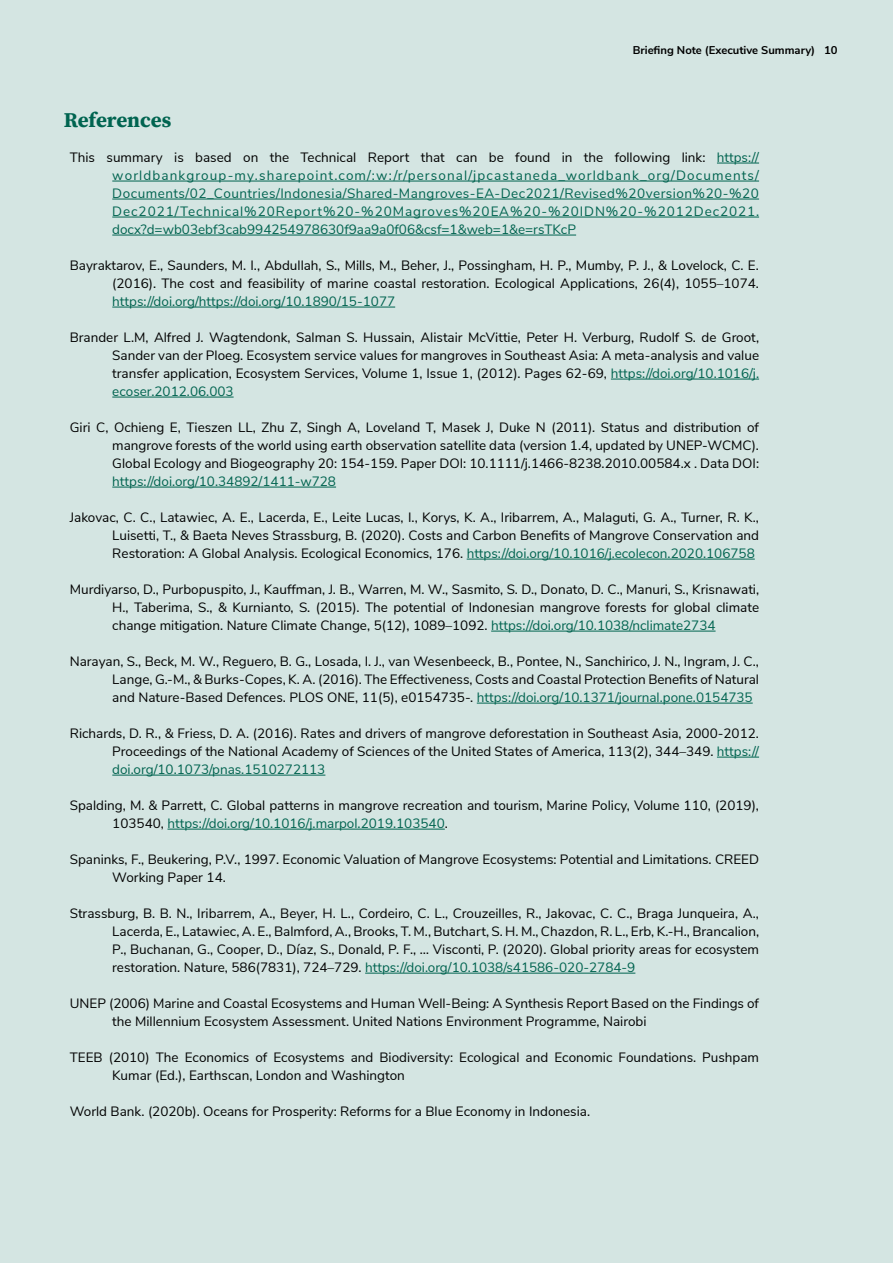
<style>
.page{position:relative;width:893px;height:1263px;background:#d4e5e2}
.page>*{position:absolute;margin:0;border:0;box-sizing:border-box;transform-origin:0 0}
.t1{font:700 21px "Source Serif Pro";letter-spacing:-.005em;color:#006450}
.t2{font:13.5px/18px "Nunito Sans";color:#000;text-align:justify}
.t3{font:13.5px/18px "Nunito Sans";color:#00634f;text-align:justify}
.t4{font:700 11.25px "Nunito Sans";color:#000}
.s1{color:#000}
.s2{color:#00634f}
</style>
<div class="page">
<hr style="left:717px;top:163px;width:42px;height:1px;background:#006450">
<hr style="left:112px;top:181px;width:647px;height:1px;background:#006450">
<hr style="left:112px;top:199px;width:647px;height:1px;background:#006450">
<hr style="left:112px;top:217px;width:647px;height:1px;background:#006450">
<hr style="left:112px;top:235px;width:464px;height:1px;background:#006450">
<hr style="left:112px;top:307px;width:283px;height:1px;background:#006450">
<hr style="left:611px;top:379px;width:148px;height:1px;background:#006450">
<hr style="left:112px;top:397px;width:122px;height:1px;background:#006450">
<hr style="left:112px;top:487px;width:224px;height:1px;background:#006450">
<hr style="left:467px;top:559px;width:288px;height:1px;background:#006450">
<hr style="left:491px;top:631px;width:225px;height:1px;background:#006450">
<hr style="left:477px;top:703px;width:276px;height:1px;background:#006450">
<hr style="left:717px;top:757px;width:42px;height:1px;background:#006450">
<hr style="left:112px;top:775px;width:213px;height:1px;background:#006450">
<hr style="left:167px;top:829px;width:278px;height:1px;background:#006450">
<hr style="left:365px;top:973px;width:270px;height:1px;background:#006450">
<p class="t4" style="left:633px;top:42px;width:184px">Briefing Note (Executive Summary)</p>
<p class="t4" style="left:741px;top:42px;width:98px">Waves Report 10</p>
<h1 class="t1" style="left:64px;top:106px;width:109px">References</h1>
<p class="t3" style="left:112px;top:147px;width:648px;text-indent:-43px"><span class="s1">This summary is based on the Technical Report that can be found in the following link:</span> https:// worldbankgroup-my.sharepoint.com/:w:/r/personal/jpcastaneda_worldbank_org/Documents/ Documents/02_Countries/Indonesia/Shared-Mangroves-EA-Dec2021/Revised%20version%20-%20<br>Dec2021/Technical%20Report%20-%20Magroves%20EA%20-%20IDN%20-%2012Dec2021. docx?d=wb03ebf3cab994254978630f9aa9a0f06&amp;csf=1&amp;web=1&amp;e=rsTKcP</p>
<p class="t2" style="left:70px;top:255px;width:691px;text-align:right">Bayraktarov, E., Saunders, M. I., Abdullah, S., Mills, M., Beher, J., Possingham, H. P., Mumby, P. J., &amp; Lovelock, C. E. (2016). The cost and feasibility of marine coastal restoration. Ecological Applications, 26(4), 1055–1074.</p>
<p class="t3" style="left:112px;top:291px;width:284px">https://doi.org/https://doi.org/10.1890/15-1077</p>
<p class="t2" style="left:112px;top:327px;width:648px;text-indent:-43px">Brander L.M, Alfred J. Wagtendonk, Salman S. Hussain, Alistair McVittie, Peter H. Verburg, Rudolf S. de Groot, Sander van der Ploeg. Ecosystem service values for mangroves in Southeast Asia: A meta-analysis and value transfer application, Ecosystem Services, Volume 1, Issue 1, (2012). Pages 62-69, <span class="s2">https://doi.org/10.1016/j. ecoser.2012.06.003</span></p>
<p class="t2" style="left:112px;top:417px;width:648px;text-indent:-43px">Giri C, Ochieng E, Tieszen LL, Zhu Z, Singh A, Loveland T, Masek J, Duke N (2011). Status and distribution of mangrove forests of the world using earth observation satellite data (version 1.4, updated by UNEP-WCMC).<br>Global Ecology and Biogeography 20: 154-159. Paper DOI: 10.1111/j.1466-8238.2010.00584.x . Data DOI:</p>
<p class="t3" style="left:112px;top:471px;width:225px">https://doi.org/10.34892/1411-w728</p>
<p class="t2" style="left:112px;top:507px;width:648px;text-indent:-43px">Jakovac, C. C., Latawiec, A. E., Lacerda, E., Leite Lucas, I., Korys, K. A., Iribarrem, A., Malaguti, G. A., Turner, R. K., Luisetti, T., &amp; Baeta Neves Strassburg, B. (2020). Costs and Carbon Benefits of Mangrove Conservation and Restoration: A Global Analysis. Ecological Economics, 176. <span class="s2">https://doi.org/10.1016/j.ecolecon.2020.106758</span></p>
<p class="t2" style="left:112px;top:579px;width:648px;text-indent:-43px">Murdiyarso, D., Purbopuspito, J., Kauffman, J. B., Warren, M. W., Sasmito, S. D., Donato, D. C., Manuri, S., Krisnawati, H., Taberima, S., &amp; Kurnianto, S. (2015). The potential of Indonesian mangrove forests for global climate change mitigation. Nature Climate Change, 5(12), 1089–1092. <span class="s2">https://doi.org/10.1038/nclimate2734</span></p>
<p class="t2" style="left:112px;top:651px;width:648px;text-indent:-43px">Narayan, S., Beck, M. W., Reguero, B. G., Losada, I. J., van Wesenbeeck, B., Pontee, N., Sanchirico, J. N., Ingram, J. C., Lange, G.-M., &amp; Burks-Copes, K. A. (2016). The Effectiveness, Costs and Coastal Protection Benefits of Natural and Nature-Based Defences. PLOS ONE, 11(5), e0154735-. <span class="s2">https://doi.org/10.1371/journal.pone.0154735</span></p>
<p class="t2" style="left:112px;top:723px;width:648px;text-indent:-43px">Richards, D. R., &amp; Friess, D. A. (2016). Rates and drivers of mangrove deforestation in Southeast Asia, 2000-2012.<br>Proceedings of the National Academy of Sciences of the United States of America, 113(2), 344–349. <span class="s2">https:// doi.org/10.1073/pnas.1510272113</span></p>
<p class="t2" style="left:112px;top:795px;width:648px;text-indent:-43px">Spalding, M. &amp; Parrett, C. Global patterns in mangrove recreation and tourism, Marine Policy, Volume 110, (2019),<br>103540, <span class="s2">https://doi.org/10.1016/j.marpol.2019.103540</span>.</p>
<p class="t2" style="left:112px;top:849px;width:648px;text-indent:-43px">Spaninks, F., Beukering, P.V., 1997. Economic Valuation of Mangrove Ecosystems: Potential and Limitations. CREED<br>Working Paper 14.</p>
<p class="t2" style="left:112px;top:903px;width:648px;text-indent:-43px">Strassburg, B. B. N., Iribarrem, A., Beyer, H. L., Cordeiro, C. L., Crouzeilles, R., Jakovac, C. C., Braga Junqueira, A., Lacerda, E., Latawiec, A. E., Balmford, A., Brooks, T. M., Butchart, S. H. M., Chazdon, R. L., Erb, K.-H., Brancalion, P., Buchanan, G., Cooper, D., Díaz, S., Donald, P. F., … Visconti, P. (2020). Global priority areas for ecosystem restoration. Nature, 586(7831), 724–729. <span class="s2">https://doi.org/10.1038/s41586-020-2784-9</span></p>
<p class="t2" style="left:112px;top:993px;width:648px;text-indent:-43px">UNEP (2006) Marine and Coastal Ecosystems and Human Well-Being: A Synthesis Report Based on the Findings of the Millennium Ecosystem Assessment. United Nations Environment Programme, Nairobi</p>
<p class="t2" style="left:112px;top:1047px;width:648px;text-indent:-43px">TEEB (2010) The Economics of Ecosystems and Biodiversity: Ecological and Economic Foundations. Pushpam<br>Kumar (Ed.), Earthscan, London and Washington</p>
<p class="t2" style="left:70px;top:1101px;width:522px">World Bank. (2020b). Oceans for Prosperity: Reforms for a Blue Economy in Indonesia.</p>
</div>
